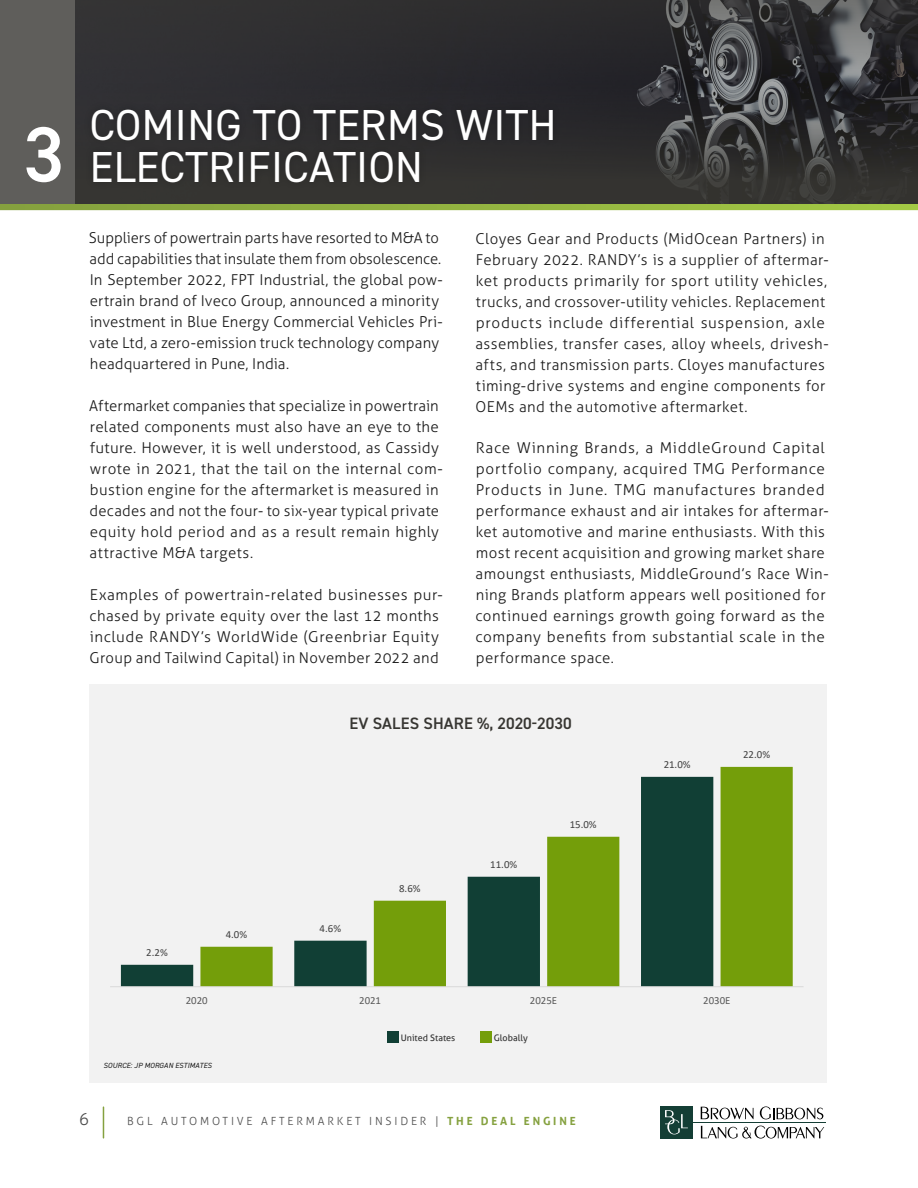
<style>
.page{position:relative;width:918px;height:1188px;background:#fff}
.page>*{position:absolute;margin:0;border:0;box-sizing:border-box;transform-origin:0 0}
.t1{font:43.5px/42px "DIN2014";letter-spacing:.01em;color:#fff}
.t2{font:600 16.5px "DIN2014";letter-spacing:.01em;color:#373632}
.t3{font:300 16.5px "Aller";color:#4d4d4d}
.t4{font:300 15px/21px "Aller";letter-spacing:.025em;color:#1a1a1a}
.t5{font:300 15px/21px "Aller";letter-spacing:.005em;color:#1a1a1a}
.t6{font:300 11.25px "Aller";letter-spacing:.25em;color:#4d4d4d}
.t7{font:10.8px "Calibri";color:#404040}
.t8{font:10.8px "Calibri";color:#595959}
.t9{font:9px "Aller";color:#333}
.t10{font:italic 7.5px "DIN2014";letter-spacing:.01em;color:#1a1a1a}
.s1{font-weight:600;font-size:78.45px}
.s2{font-weight:700;color:#85a13f}
</style>
<div class="page">
<div style="left:89px;top:684px;width:737px;height:398px;background:#f2f2f2"></div>
<svg style="left:110px;top:766px;width:694px;height:221px"></svg>
<div style="left:387px;top:1032px;width:11px;height:11px;background:#113f35"></div>
<div style="left:480px;top:1032px;width:11px;height:11px;background:#749e0a"></div>
<hr style="left:691px;top:1122px;width:134px;height:1px;background:#143e35">
<svg style="left:701px;top:1107px;width:53px;height:12px"></svg>
<svg style="left:760px;top:1106px;width:63px;height:13px"></svg>
<svg style="left:701px;top:1126px;width:123px;height:13px"></svg>
<div style="left:660px;top:1106px;width:32px;height:33px;background:#143e35"></div>
<svg style="left:665px;top:1110px;width:23px;height:24px"></svg>
<hr style="left:103px;top:1107px;width:1px;height:31px;background:#85a13f">
<svg style="left:74px;top:0;width:844px;height:204px;background:#323233"></svg>
<svg style="left:0;top:204px;width:918px;height:6px;background:#93b440"></svg>
<div style="left:84px;top:100px;width:477px;height:90px;background:#2e2d2e"></div>
<div style="left:0;top:0;width:74px;height:204px;background:#5f5e5b"></div>
<h1 class="t1" style="left:23px;top:103px;width:535px;text-indent:66px">COMING TO TERMS WITH<br><span class="s1">3</span> ELECTRIFICATION</h1>
<p class="t5" style="left:89px;top:227px;width:355px">Suppliers of powertrain parts have resorted to M&amp;A to add capabilities that insulate them from obsolescence.<br>In September 2022, FPT Industrial, the global pow&shy;ertrain brand of Iveco Group, announced a minority investment in Blue Energy Commercial Vehicles Pri&shy;vate Ltd, a zero-emission truck technology company headquartered in Pune, India.</p>
<p class="t4" style="left:89px;top:395px;width:355px">Aftermarket companies that specialize in powertrain related components must also have an eye to the future. However, it is well understood, as Cassidy wrote in 2021, that the tail on the internal com&shy;bustion engine for the aftermarket is measured in decades and not the four- to six-year typical private equity hold period and as a result remain highly attractive M&amp;A targets.</p>
<p class="t4" style="left:89px;top:584px;width:355px">Examples of powertrain-related businesses pur&shy;chased by private equity over the last 12 months include RANDY’s WorldWide (Greenbriar Equity Group and Tailwind Capital) in November 2022 and</p>
<p class="t4" style="left:476px;top:228px;width:355px">Cloyes Gear and Products (MidOcean Partners) in February 2022. RANDY’s is a supplier of aftermar&shy;ket products primarily for sport utility vehicles, trucks, and crossover-utility vehicles. Replacement products include differential suspension, axle assemblies, transfer cases, alloy wheels, drivesh&shy;afts, and transmission parts. Cloyes manufactures timing-drive systems and engine components for OEMs and the automotive aftermarket.</p>
<p class="t4" style="left:476px;top:437px;width:355px">Race Winning Brands, a MiddleGround Capital portfolio company, acquired TMG Performance Products in June. TMG manufactures branded performance exhaust and air intakes for aftermar&shy;ket automotive and marine enthusiasts. With this most recent acquisition and growing market share amoungst enthusiasts, MiddleGround’s Race Win&shy;ning Brands platform appears well positioned for continued earnings growth going forward as the company benefits from substantial scale in the performance space.</p>
<p class="t2" style="left:349px;top:713px;width:224px">EV SALES SHARE %, 2020-2030</p>
<p class="t7" style="left:664px;top:757px;width:28px">21.0%</p>
<p class="t7" style="left:743px;top:747px;width:28px">22.0%</p>
<p class="t7" style="left:146px;top:945px;width:23px">2.2%</p>
<p class="t7" style="left:226px;top:927px;width:23px">4.0%</p>
<p class="t7" style="left:320px;top:921px;width:23px">4.6%</p>
<p class="t7" style="left:399px;top:881px;width:23px">8.6%</p>
<p class="t7" style="left:490px;top:857px;width:28px">11.0%</p>
<p class="t7" style="left:570px;top:817px;width:28px">15.0%</p>
<p class="t8" style="left:186px;top:993px;width:23px">2020</p>
<p class="t8" style="left:359px;top:993px;width:23px">2021</p>
<p class="t8" style="left:530px;top:993px;width:29px">2025E</p>
<p class="t8" style="left:703px;top:993px;width:29px">2030E</p>
<p class="t9" style="left:401px;top:1032px;width:56px">United States</p>
<p class="t9" style="left:494px;top:1032px;width:36px">Globally</p>
<p class="t10" style="left:104px;top:1061px;width:110px">SOURCE: JP MORGAN ESTIMATES</p>
<p class="t3" style="left:79px;top:1109px;width:11px">6</p>
<p class="t6" style="left:127px;top:1114px;width:450px">BGL AUTOMOTIVE AFTERMARKET INSIDER | <span class="s2">THE DEAL ENGINE</span></p>
</div>
